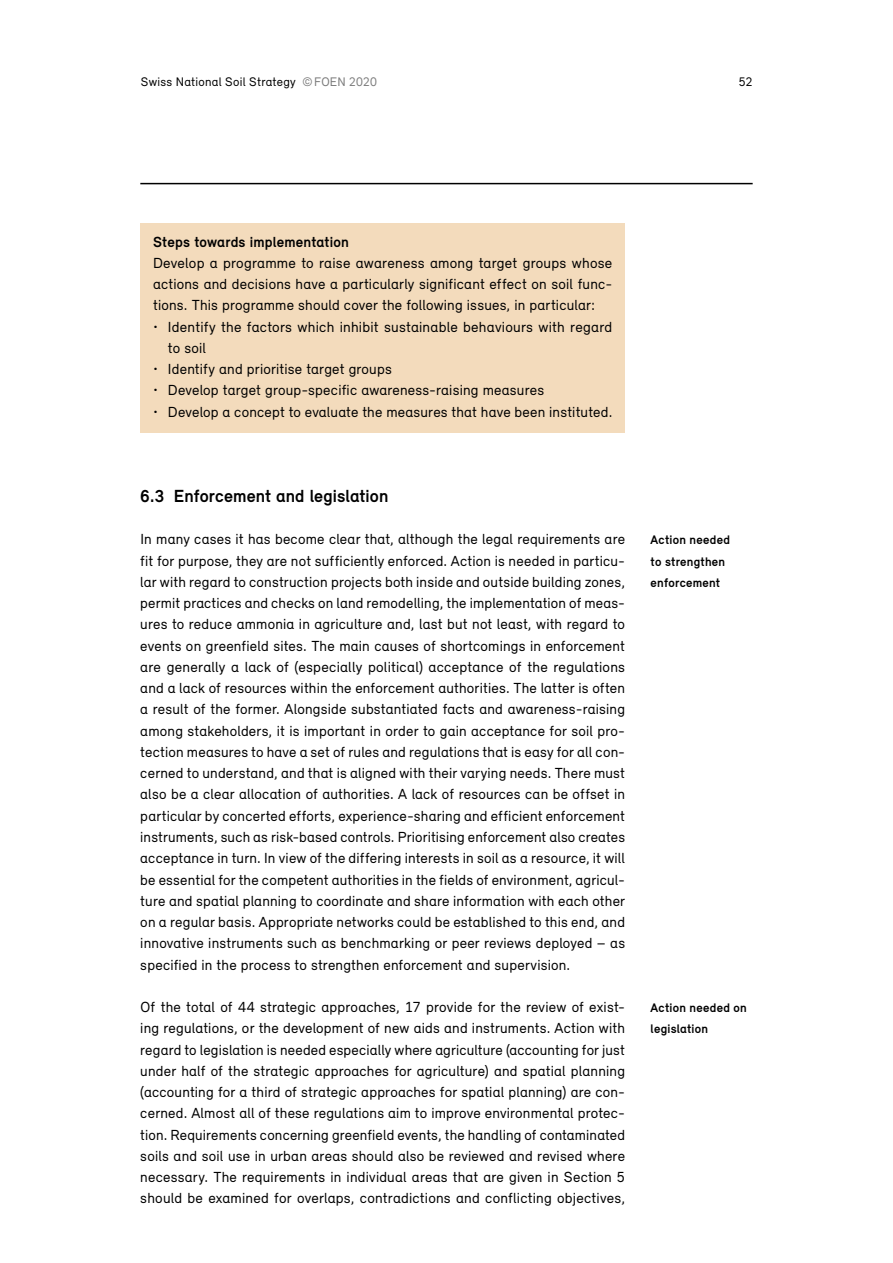
<style>
.page{position:relative;width:893px;height:1263px;background:#fff}
.page>*{position:absolute;margin:0;border:0;box-sizing:border-box;transform-origin:0 0}
._07_Inhalt_07_Titel_nr{font:700 18px "Relevant";letter-spacing:.005em;color:#000}
._07_Inhalt_07_Grundtext{font:15px/21.3px "Relevant";letter-spacing:.015em;color:#000;text-align:justify}
._11_Kasten_11_Grundtext_Aufzählung{font:15px/21.3px "Relevant";letter-spacing:.015em;color:#000}
._11_Kasten_11_Grundtext{font:15px/21.3px "Relevant";letter-spacing:.015em;color:#000;text-align:justify}
._11_Kasten_11_Untertitel{font:700 15px "Relevant";letter-spacing:.015em;color:#000}
._07_Inhalt_07_Marginalie_Titel{font:700 12.75px/21.3px "Relevant";letter-spacing:.02em;color:#000}
.t1{font:12.75px "Relevant";letter-spacing:.02em;color:#000}
.s1{color:#7c7c7c}
</style>
<div class="page">
<hr style="left:140px;top:183px;width:613px;height:1px;background:#000">
<div style="left:140px;top:223px;width:485px;height:27px;background:#f3dbbc"></div>
<div style="left:140px;top:244px;width:485px;height:83px;background:#f3dbbc"></div>
<div style="left:140px;top:308px;width:485px;height:61px;background:#f3dbbc"></div>
<div style="left:140px;top:350px;width:485px;height:41px;background:#f3dbbc"></div>
<div style="left:140px;top:371px;width:485px;height:41px;background:#f3dbbc"></div>
<div style="left:140px;top:393px;width:485px;height:40px;background:#f3dbbc"></div>
<p class="t1" style="left:141px;top:74px;width:238px">Swiss National Soil Strategy <span class="s1">©FOEN 2020</span></p>
<p class="t1" style="left:739px;top:74px;width:15px">52</p>
<h3 class="_11_Kasten_11_Untertitel" style="left:153px;top:232px;width:197px">Steps towards implementation</h3>
<p class="_11_Kasten_11_Grundtext" style="left:153px;top:252px;width:461px">Develop a programme to raise awareness among target groups whose actions and decisions have a particularly significant effect on soil func&shy;tions. This programme should cover the following issues, in particular:</p>
<p class="_11_Kasten_11_Grundtext_Aufzählung" style="left:168px;top:316px;width:446px;text-indent:-15px">• Identify the factors which inhibit sustainable behaviours with regard to soil</p>
<p class="_11_Kasten_11_Grundtext_Aufzählung" style="left:153px;top:358px;width:240px">• Identify and prioritise target groups</p>
<p class="_11_Kasten_11_Grundtext_Aufzählung" style="left:153px;top:379px;width:393px">• Develop target group-specific awareness-raising measures</p>
<p class="_11_Kasten_11_Grundtext_Aufzählung" style="left:153px;top:401px;width:461px">• Develop a concept to evaluate the measures that have been instituted.</p>
<h3 class="_07_Inhalt_07_Titel_nr" style="left:140px;top:485px;width:249px">6.3 Enforcement and legislation</h3>
<p class="_07_Inhalt_07_Grundtext" style="left:140px;top:528px;width:486px">In many cases it has become clear that, although the legal requirements are fit for purpose, they are not sufficiently enforced. Action is needed in particu&shy;lar with regard to construction projects both inside and outside building zones, permit practices and checks on land remodelling, the implementation of meas&shy;ures to reduce ammonia in agriculture and, last but not least, with regard to events on greenfield sites. The main causes of shortcomings in enforcement are generally a lack of (especially political) acceptance of the regulations and a lack of resources within the enforcement authorities. The latter is often a result of the former. Alongside substantiated facts and awareness-raising among stakeholders, it is important in order to gain acceptance for soil pro&shy;tection measures to have a set of rules and regulations that is easy for all con&shy;cerned to understand, and that is aligned with their varying needs. There must also be a clear allocation of authorities. A lack of resources can be offset in particular by concerted efforts, experience-sharing and efficient enforcement instruments, such as risk-based controls. Prioritising enforcement also creates acceptance in turn. In view of the differing interests in soil as a resource, it will be essential for the competent authorities in the fields of environment, agricul&shy;ture and spatial planning to coordinate and share information with each other on a regular basis. Appropriate networks could be established to this end, and innovative instruments such as benchmarking or peer reviews deployed – as specified in the process to strengthen enforcement and supervision.</p>
<p class="_07_Inhalt_07_Grundtext" style="left:140px;top:996px;width:486px">Of the total of 44 strategic approaches, 17 provide for the review of exist&shy;ing regulations, or the development of new aids and instruments. Action with regard to legislation is needed especially where agriculture (accounting for just under half of the strategic approaches for agriculture) and spatial planning (accounting for a third of strategic approaches for spatial planning) are con&shy;cerned. Almost all of these regulations aim to improve environmental protec&shy;tion. Requirements concerning greenfield events, the handling of contaminated soils and soil use in urban areas should also be reviewed and revised where necessary. The requirements in individual areas that are given in Section 5 should be examined for overlaps, contradictions and conflicting objectives,</p>
<p class="_07_Inhalt_07_Marginalie_Titel" style="left:651px;top:529px;width:81px">Action needed to strengthen enforcement</p>
<p class="_07_Inhalt_07_Marginalie_Titel" style="left:651px;top:997px;width:98px">Action needed on legislation</p>
</div>
